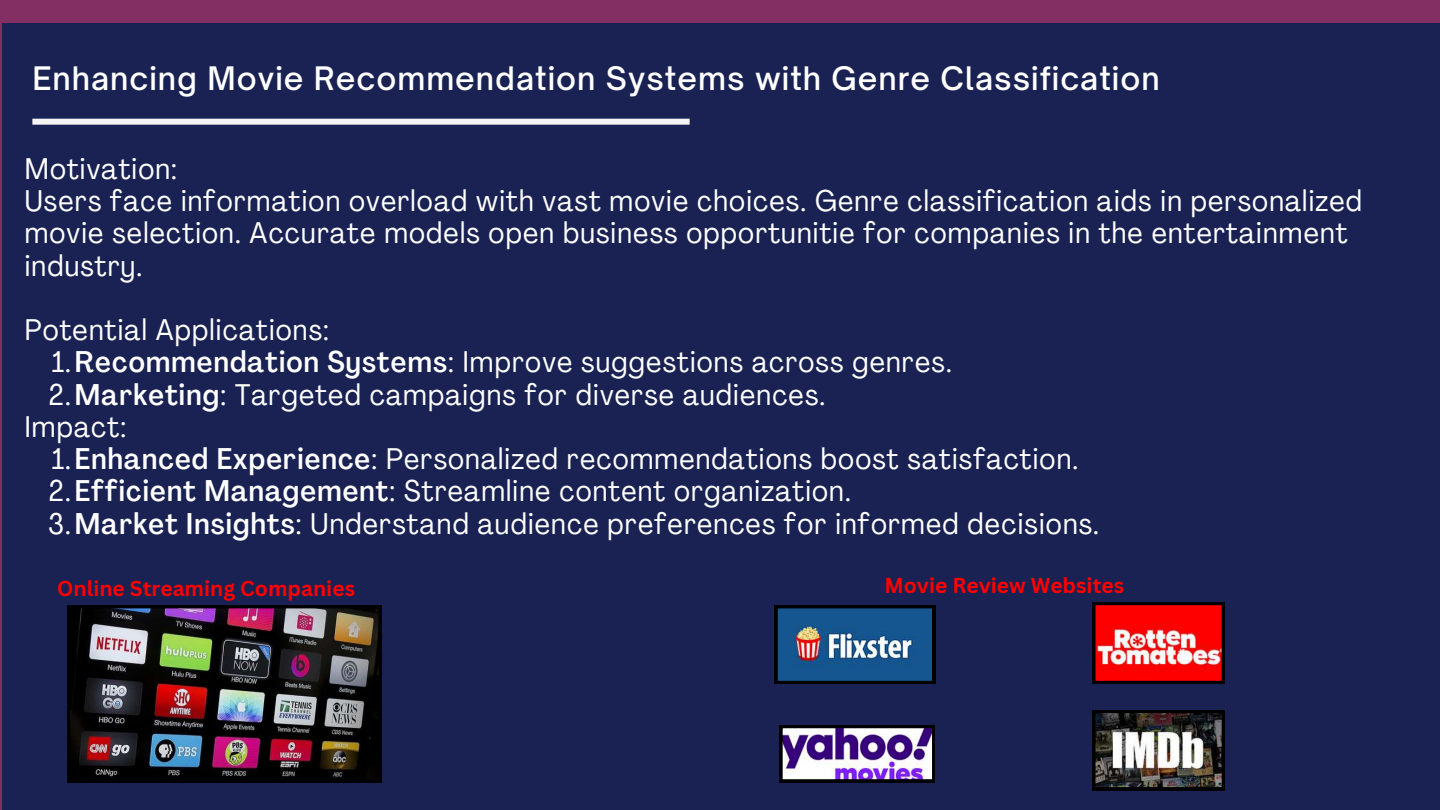
<style>
.page{position:relative;width:1440px;height:810px;background:#832f64}
.page>*{position:absolute;margin:0;border:0;box-sizing:border-box;transform-origin:0 0}
.t1{font:500 31px "Open Sauce One";letter-spacing:.03em;color:#fff}
.t2{font:condensed 29.5px/32.3px "Agrandir";letter-spacing:.04em;color:#fff}
.t3{font:700 21px "Canva Sans";color:#fe0000}
.s1{font-weight:500}
</style>
<div class="page">
<div style="left:2px;top:23px;width:1438px;height:787px;background:#192253"></div>
<div style="left:32px;top:119px;width:658px;height:6px;background:#f5f5f5"></div>
<img style="left:67px;top:605px;width:314px;height:177px">
<svg style="left:775px;top:605px;width:160px;height:79px;background:#2e5a83"></svg>
<svg style="left:1093px;top:602px;width:132px;height:82px;background:#db3434"></svg>
<svg style="left:780px;top:725px;width:155px;height:57px;background:#947db0"></svg>
<img style="left:1093px;top:710px;width:132px;height:80px">
<p class="t1" style="left:32px;top:59px;width:1129px">Enhancing Movie Recommendation Systems with Genre Classification</p>
<p class="t2" style="left:25px;top:155px;width:1339px">Motivation:<br>Users face information overload with vast movie choices. Genre classification aids in personalized movie selection. Accurate models open business opportunitie for companies in the entertainment industry.</p>
<p class="t2" style="left:25px;top:317px;width:306px">Potential Applications:</p>
<p class="t2" style="left:52px;top:349px;width:902px">1.<span class="s1">Recommendation Systems</span>: Improve suggestions across genres.</p>
<p class="t2" style="left:49px;top:381px;width:778px">2.<span class="s1">Marketing</span>: Targeted campaigns for diverse audiences.</p>
<p class="t2" style="left:25px;top:413px;width:103px">Impact:</p>
<p class="t2" style="left:52px;top:446px;width:1028px">1.<span class="s1">Enhanced Experience</span>: Personalized recommendations boost satisfaction.</p>
<p class="t2" style="left:49px;top:478px;width:804px">2.<span class="s1">Efficient Management</span>: Streamline content organization.</p>
<p class="t2" style="left:48px;top:510px;width:1052px">3.<span class="s1">Market Insights</span>: Understand audience preferences for informed decisions.</p>
<p class="t3" style="left:57px;top:573px;width:299px">Online Streaming Companies</p>
<p class="t3" style="left:884px;top:571px;width:241px">Movie Review Websites</p>
</div>
